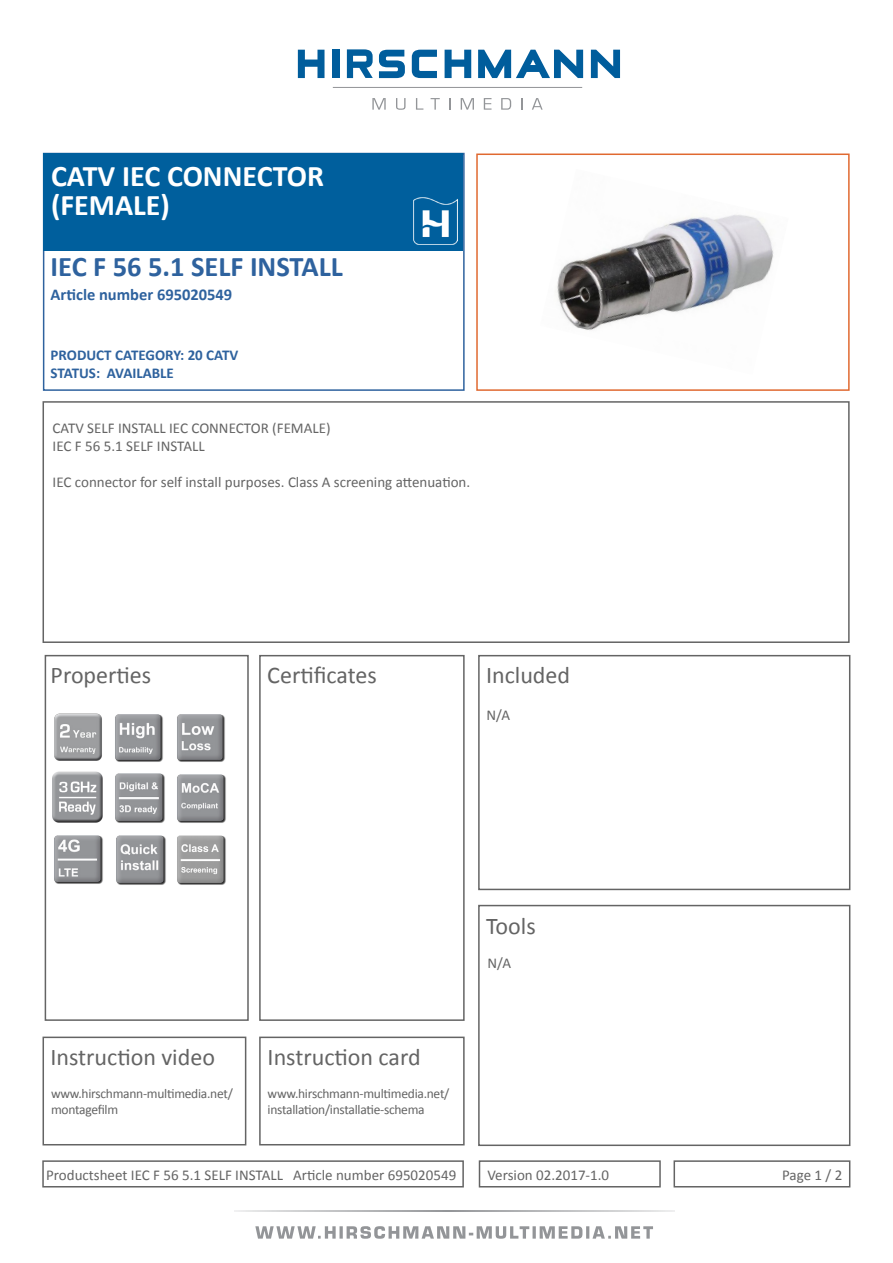
<style>
.page{position:relative;width:893px;height:1263px;background:#fff}
.page>*{position:absolute;margin:0;border:0;box-sizing:border-box;transform-origin:0 0}
.t1{font:700 30px/28.5px "Calibri";color:#fff}
.t2{font:700 28.5px "Calibri";color:#2e629e}
.t3{font:24px "Calibri";color:#646464}
.t4{font:700 16.5px "Calibri";color:#2e629e}
.t5{font:15px "Calibri";color:#646464}
.t6{font:700 15px/18px "Calibri";color:#2e629e}
.t7{font:13.5px/16.2px "Calibri";letter-spacing:-.02em;color:#646464}
</style>
<div class="page">
<div style="left:478px;top:905px;width:372px;height:241px;border:2px solid #646464"></div>
<div style="left:45px;top:655px;width:204px;height:366px;border:2px solid #646464"></div>
<div style="left:43px;top:1036px;width:203px;height:109px;border:2px solid #646464"></div>
<div style="left:478px;top:655px;width:372px;height:235px;border:2px solid #646464"></div>
<img style="left:556px;top:214px;width:218px;height:117px">
<div style="left:476px;top:154px;width:374px;height:237px;border:2px solid #e06930"></div>
<div style="left:43px;top:153px;width:422px;height:238px;border:2px solid #2e629e"></div>
<div style="left:44px;top:154px;width:419px;height:97px;background:#005f9d"></div>
<div style="left:259px;top:655px;width:206px;height:366px;border:2px solid #646464"></div>
<div style="left:43px;top:401px;width:807px;height:242px;border:2px solid #646464"></div>
<hr style="left:234px;top:1211px;width:441px;height:1px;background:#939598">
<svg style="left:255px;top:1226px;width:398px;height:13px"></svg>
<hr style="left:333px;top:87px;width:249px;height:1px;background:#939598">
<svg style="left:372px;top:98px;width:14px;height:12px"></svg>
<svg style="left:396px;top:98px;width:10px;height:12px"></svg>
<svg style="left:416px;top:98px;width:7px;height:12px"></svg>
<svg style="left:431px;top:98px;width:9px;height:12px"></svg>
<svg style="left:449px;top:98px;width:1px;height:12px"></svg>
<svg style="left:461px;top:98px;width:13px;height:12px"></svg>
<svg style="left:484px;top:98px;width:7px;height:12px"></svg>
<svg style="left:501px;top:98px;width:10px;height:12px"></svg>
<svg style="left:521px;top:98px;width:1px;height:12px"></svg>
<svg style="left:532px;top:98px;width:11px;height:12px"></svg>
<svg style="left:591px;top:50px;width:29px;height:28px"></svg>
<svg style="left:298px;top:50px;width:26px;height:28px"></svg>
<div style="left:332px;top:50px;width:7px;height:28px;background:#005d9c"></div>
<svg style="left:379px;top:50px;width:26px;height:28px"></svg>
<svg style="left:412px;top:50px;width:25px;height:28px"></svg>
<svg style="left:445px;top:50px;width:26px;height:28px"></svg>
<svg style="left:478px;top:50px;width:105px;height:28px"></svg>
<svg style="left:347px;top:49px;width:26px;height:29px"></svg>
<div style="left:674px;top:1160px;width:176px;height:27px;border:2px solid #646464"></div>
<div style="left:42px;top:1160px;width:422px;height:27px;border:2px solid #646464"></div>
<div style="left:479px;top:1160px;width:182px;height:27px;border:2px solid #646464"></div>
<img style="left:414px;top:197px;width:43px;height:47px">
<div style="left:259px;top:1036px;width:206px;height:109px;border:2px solid #646464"></div>
<img style="left:115px;top:714px;width:48px;height:48px">
<img style="left:177px;top:714px;width:48px;height:48px">
<img style="left:115px;top:773px;width:50px;height:50px">
<img style="left:116px;top:835px;width:50px;height:50px">
<img style="left:54px;top:835px;width:49px;height:49px">
<img style="left:52px;top:772px;width:51px;height:51px">
<img style="left:177px;top:774px;width:49px;height:49px">
<img style="left:54px;top:713px;width:48px;height:48px">
<img style="left:177px;top:835px;width:49px;height:50px">
<p class="t1" style="left:51px;top:161px;width:274px">CATV IEC CONNECTOR (FEMALE)</p>
<p class="t2" style="left:51px;top:247px;width:294px">IEC F 56 5.1 SELF INSTALL</p>
<p class="t4" style="left:51px;top:283px;width:183px">Article number 695020549</p>
<p class="t6" style="left:51px;top:346px;width:189px">PRODUCT CATEGORY: 20 CATV<br>STATUS: AVAILABLE</p>
<p class="t5" style="left:53px;top:418px;width:280px">CATV SELF INSTALL IEC CONNECTOR (FEMALE)</p>
<p class="t5" style="left:53px;top:436px;width:154px">IEC F 56 5.1 SELF INSTALL</p>
<p class="t5" style="left:53px;top:472px;width:419px">IEC connector for self install purposes. Class A screening attenuation.</p>
<p class="t3" style="left:51px;top:658px;width:102px">Properties</p>
<p class="t3" style="left:267px;top:658px;width:111px">Certificates</p>
<p class="t3" style="left:486px;top:658px;width:86px">Included</p>
<p class="t5" style="left:487px;top:705px;width:25px">N/A</p>
<p class="t3" style="left:486px;top:910px;width:51px">Tools</p>
<p class="t3" style="left:50px;top:1040px;width:166px">Instruction video</p>
<p class="t3" style="left:268px;top:1040px;width:155px">Instruction card</p>
<p class="t7" style="left:51px;top:1085px;width:183px">www.hirschmann-multimedia.net/ montagefilm</p>
<p class="t7" style="left:268px;top:1085px;width:183px">www.hirschmann-multimedia.net/ installation/installatie-schema</p>
<p class="t5" style="left:487px;top:952px;width:25px">N/A</p>
<p class="t5" style="left:46px;top:1164px;width:412px">Productsheet IEC F 56 5.1 SELF INSTALL Article number 695020549</p>
<p class="t5" style="left:487px;top:1164px;width:123px">Version 02.2017-1.0</p>
<p class="t5" style="left:782px;top:1164px;width:62px">Page 1 / 2</p>
</div>
